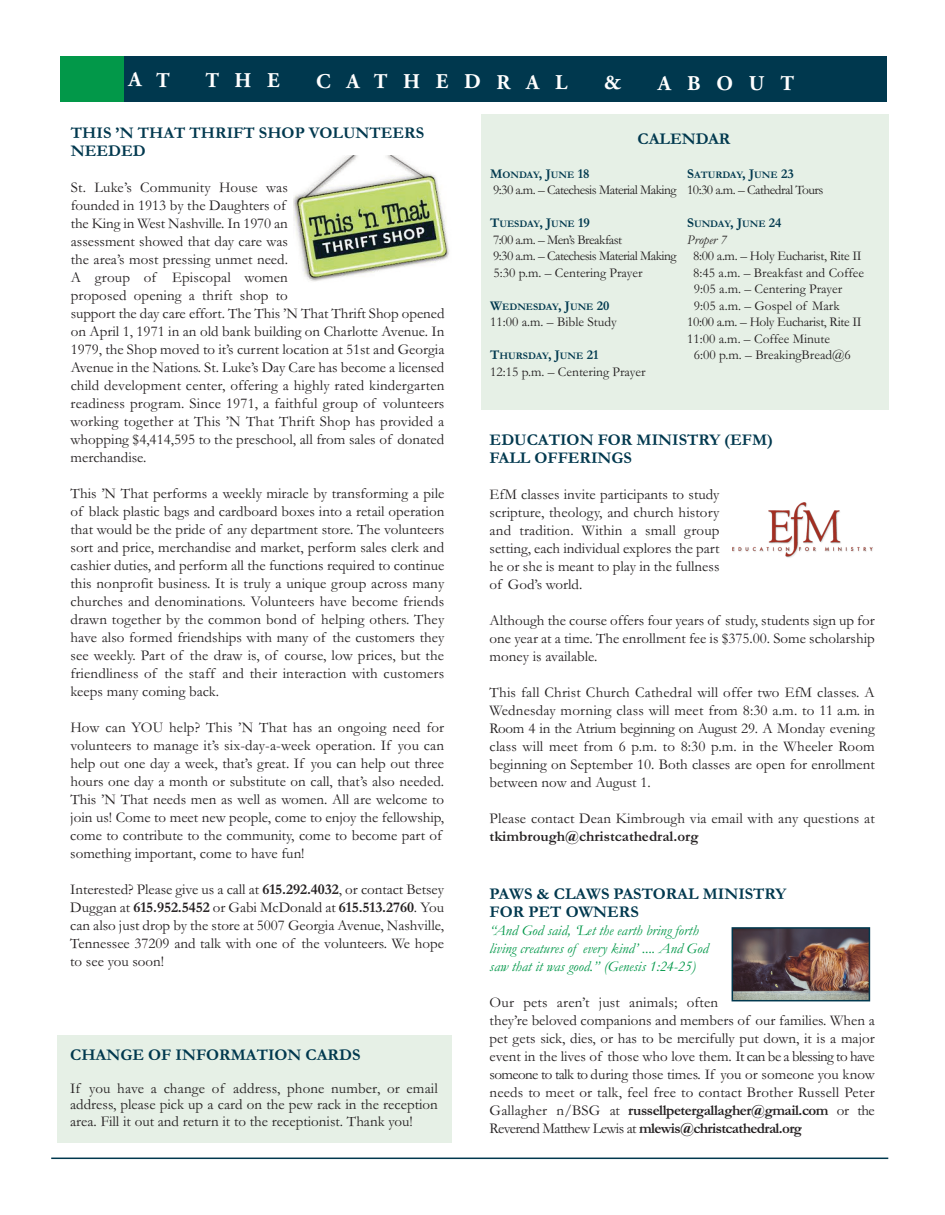
<style>
.page{position:relative;width:945px;height:1215px;background:#fff}
.page>*{position:absolute;margin:0;border:0;box-sizing:border-box;transform-origin:0 0}
.t1{font:700 21px "Adobe Garamond Pro";letter-spacing:.75em;color:#fff}
.t2{font:700 16.5px/18px "Garamond";color:#00384e}
.t3{font:15px/18px "Garamond";color:#231f20;text-align:justify}
.t4{font:italic 15px/18px "Garamond";color:#029849}
.t5{font:700 15px "Garamond";color:#231f20}
.t6{font:13.5px "Garamond";letter-spacing:-.015em;color:#231f20}
.t7{font:13.5px/16.5px "Garamond";letter-spacing:-.04em;color:#231f20}
.t8{font:italic 13.5px "Garamond";color:#231f20}
.t9{font:700 10.2px "Garamond";color:#00384e}
.s1{font-weight:700}
.s2{font-size:13.5px}
</style>
<div class="page">
<div style="left:60px;top:57px;width:827px;height:45px;background:#00384e"></div>
<div style="left:60px;top:57px;width:63px;height:45px;background:#029849"></div>
<hr style="left:51px;top:1158px;width:837px;height:1px;background:#00384e">
<div style="left:481px;top:162px;width:407px;height:248px;background:#e6f0e6"></div>
<div style="left:481px;top:114px;width:407px;height:48px;background:#e6f0e6"></div>
<img style="left:733px;top:503px;width:140px;height:55px">
<img style="left:735px;top:930px;width:132px;height:68px">
<div style="left:732px;top:927px;width:138px;height:74px;border:2px solid #00384e"></div>
<div style="left:57px;top:1035px;width:394px;height:108px;background:#e6f0e6"></div>
<img style="left:294px;top:155px;width:156px;height:127px">
<h1 class="t1" style="left:129px;top:71px;width:42px">A T</h1>
<h1 class="t1" style="left:205px;top:72px;width:76px">THE</h1>
<h1 class="t1" style="left:316px;top:73px;width:253px">CATHEDRAL</h1>
<h1 class="t1" style="left:604px;top:74px;width:19px">&amp;</h1>
<h1 class="t1" style="left:658px;top:75px;width:138px">ABOUT</h1>
<p class="t2" style="left:71px;top:124px;width:355px">THIS ’N THAT THRIFT SHOP VOLUNTEERS<br>NEEDED</p>
<p class="t3" style="left:71px;top:178px;width:375px;text-align:left">St. Luke’s Community House was<br>founded in 1913 by the Daughters of<br>the King in West Nashville. In 1970 an<br>assessment showed that day care was<br>the area’s most pressing unmet need.<br>A group of Episcopal women<br>proposed opening a thrift shop to<br>support the day care effort. The This ’N That Thrift Shop opened on April 1, 1971 in an old bank building on Charlotte Avenue. In 1979, the Shop moved to it’s current location at 51st and Georgia Avenue in the Nations. St. Luke’s Day Care has become a licensed child development center, offering a highly rated kindergarten readiness program. Since 1971, a faithful group of volunteers working together at This ’N That Thrift Shop has provided a whopping $4,414,595 to the preschool, all from sales of donated merchandise.</p>
<p class="t3" style="left:70px;top:484px;width:375px">This ’N That performs a weekly miracle by transforming a pile of black plastic bags and cardboard boxes into a retail operation that would be the pride of any department store. The volunteers sort and price, merchandise and market, perform sales clerk and cashier duties, and perform all the functions required to continue this nonprofit business. It is truly a unique group across many churches and denominations. Volunteers have become friends drawn together by the common bond of helping others. They have also formed friendships with many of the customers they see weekly. Part of the draw is, of course, low prices, but the friendliness of the staff and their interaction with customers keeps many coming back.</p>
<p class="t3" style="left:70px;top:718px;width:375px;text-align:left">How can YOU help? This ’N That has an ongoing need for volunteers to manage it’s six-day-a-week operation. If you can help out one day a week, that’s great. If you can help out three hours one day a month or substitute on call, that’s also needed.<br>This ’N That needs men as well as women. All are welcome to join us! Come to meet new people, come to enjoy the fellowship, come to contribute to the community, come to become part of something important, come to have fun!</p>
<p class="t3" style="left:70px;top:880px;width:375px">Interested? Please give us a call at <span class="s1">615.292.4032</span>, or contact Betsey Duggan at <span class="s1">615.952.5452</span> or Gabi McDonald at <span class="s1">615.513.2760</span>. You can also just drop by the store at 5007 Georgia Avenue, Nashville, Tennessee 37209 and talk with one of the volunteers. We hope to see you soon!</p>
<p class="t2" style="left:70px;top:1045px;width:292px">CHANGE OF INFORMATION CARDS</p>
<p class="t3" style="left:70px;top:1079px;width:369px;line-height:16.5px">If you have a change of address, phone number, or email address, please pick up a card on the pew rack in the reception area. Fill it out and return it to the receptionist. Thank you!</p>
<p class="t2" style="left:638px;top:129px;width:94px">CALENDAR</p>
<p class="t9" style="left:490px;top:168px;width:101px"><span class="s2">M</span>ONDAY<span class="s2">, J</span>UNE <span class="s2">18</span></p>
<p class="t7" style="left:493px;top:182px;width:185px">9:30 a.m. – Catechesis Material Making</p>
<p class="t9" style="left:490px;top:218px;width:101px"><span class="s2">T</span>UESDAY<span class="s2">, J</span>UNE <span class="s2">19</span></p>
<p class="t7" style="left:493px;top:231px;width:185px">7:00 a.m. – Men’s Breakfast<br>9:30 a.m. – Catechesis Material Making<br>5:30 p.m. – Centering Prayer</p>
<p class="t9" style="left:490px;top:300px;width:121px"><span class="s2">W</span>EDNESDAY<span class="s2">, J</span>UNE <span class="s2">20</span></p>
<p class="t6" style="left:490px;top:314px;width:128px">11:00 a.m. – Bible Study</p>
<p class="t9" style="left:490px;top:350px;width:110px"><span class="s2">T</span>HURSDAY<span class="s2">, J</span>UNE <span class="s2">21</span></p>
<p class="t6" style="left:490px;top:363px;width:157px">12:15 p.m. – Centering Prayer</p>
<p class="t9" style="left:687px;top:168px;width:108px"><span class="s2">S</span>ATURDAY<span class="s2">, J</span>UNE <span class="s2">23</span></p>
<p class="t7" style="left:687px;top:182px;width:138px">10:30 a.m. – Cathedral Tours</p>
<p class="t9" style="left:687px;top:218px;width:96px"><span class="s2">S</span>UNDAY<span class="s2">, J</span>UNE <span class="s2">24</span></p>
<p class="t8" style="left:687px;top:231px;width:41px">Proper 7</p>
<p class="t6" style="left:693px;top:248px;width:170px">8:00 a.m. – Holy Eucharist, Rite II</p>
<p class="t6" style="left:693px;top:264px;width:172px">8:45 a.m. – Breakfast and Coffee</p>
<p class="t6" style="left:694px;top:281px;width:150px">9:05 a.m. – Centering Prayer</p>
<p class="t6" style="left:694px;top:297px;width:147px">9:05 a.m. – Gospel of Mark</p>
<p class="t6" style="left:687px;top:314px;width:176px">10:00 a.m. – Holy Eucharist, Rite II</p>
<p class="t6" style="left:687px;top:330px;width:144px">11:00 a.m. – Coffee Minute</p>
<p class="t6" style="left:694px;top:347px;width:159px">6:00 p.m. – BreakingBread@6</p>
<p class="t2" style="left:490px;top:431px;width:285px">EDUCATION FOR MINISTRY (EFM)<br>FALL OFFERINGS</p>
<p class="t3" style="left:490px;top:485px;width:231px">EfM classes invite participants to study scripture, theology, and church history and tradition. Within a small group setting, each individual explores the part he or she is meant to play in the fullness of God’s world.</p>
<p class="t3" style="left:490px;top:611px;width:387px">Although the course offers four years of study, students sign up for one year at a time. The enrollment fee is $375.00. Some scholarship money is available.</p>
<p class="t3" style="left:490px;top:683px;width:387px">This fall Christ Church Cathedral will offer two EfM classes. A Wednesday morning class will meet from 8:30 a.m. to 11 a.m. in Room 4 in the Atrium beginning on August 29. A Monday evening class will meet from 6 p.m. to 8:30 p.m. in the Wheeler Room beginning on September 10. Both classes are open for enrollment between now and August 1.</p>
<p class="t3" style="left:490px;top:809px;width:387px">Please contact Dean Kimbrough via email with any questions at</p>
<p class="t5" style="left:490px;top:828px;width:210px">tkimbrough@christcathedral.org</p>
<p class="t2" style="left:490px;top:884px;width:298px">PAWS &amp; CLAWS PASTORAL MINISTRY<br>FOR PET OWNERS</p>
<p class="t4" style="left:490px;top:921px;width:221px">“And God said, ‘Let the earth bring forth living creatures of every kind’ .... And God saw that it was good.” (Genesis 1:24-25)</p>
<p class="t3" style="left:490px;top:993px;width:387px;text-align:left">Our pets aren’t just animals; often<br>they’re beloved companions and members of our families. When a pet gets sick, dies, or has to be mercifully put down, it is a major event in the lives of those who love them. It can be a blessing to have someone to talk to during those times. If you or someone you know needs to meet or talk, feel free to contact Brother Russell Peter Gallagher n/BSG at <span class="s1">russellpetergallagher@gmail.com</span> or the Reverend Matthew Lewis at <span class="s1">mlewis@christcathedral.org</span></p>
</div>
